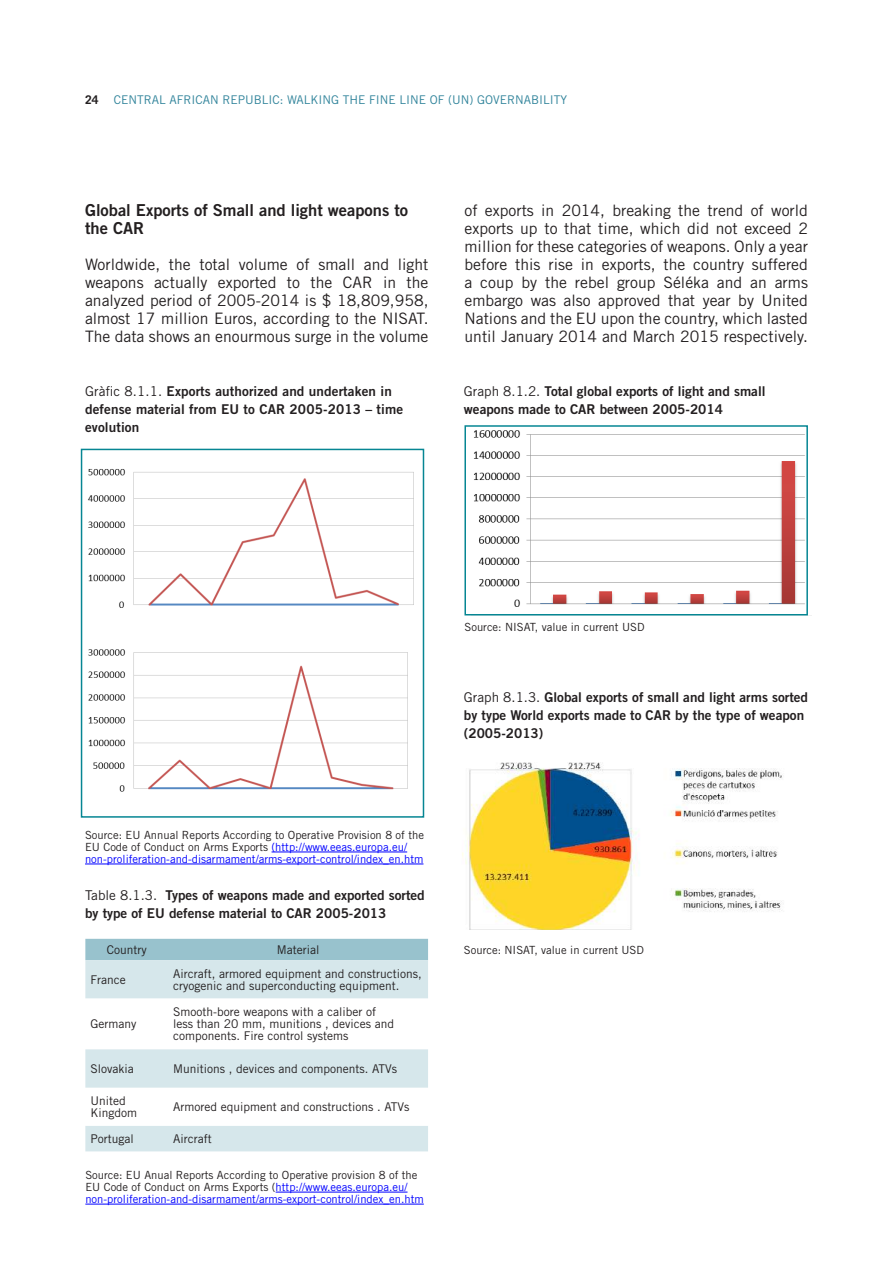
<style>
.page{position:relative;width:893px;height:1263px;background:#fff}
.page>*{position:absolute;margin:0;border:0;box-sizing:border-box;transform-origin:0 0}
.t1{font:16.5px/18px "Trade Gothic LT Std Bd 2";color:#231f20}
.t2{font:15.75px/18px "Trade Gothic LT Std";color:#231f20;text-align:justify}
.t3{font:13.5px/18px "Trade Gothic LT Std Bd 2";color:#231f20}
.t4{font:12px/12px "Trade Gothic LT Std";color:#231f20}
.t5{font:12px "Trade Gothic LT Std";color:#31849b}
.t6{font:700 12px "Trade Gothic LT Std";color:#231f20}
.t7{font:11.25px/12px "Trade Gothic LT Std";color:#00f}
.t8{font:11.25px "Trade Gothic LT Std";color:#231f20}
.s1{font-family:"Trade Gothic LT Std"}
.s2{color:#231f20}
</style>
<div class="page">
<hr style="left:272px;top:852px;width:135px;height:1px;background:#00f">
<hr style="left:85px;top:864px;width:338px;height:1px;background:#00f">
<img style="left:80px;top:628px;width:328px;height:182px">
<img style="left:80px;top:449px;width:345px;height:176px">
<div style="left:81px;top:449px;width:343px;height:369px;border:2px solid #068693"></div>
<div style="left:85px;top:939px;width:343px;height:21px;background:#98c2cd"></div>
<svg style="left:85px;top:960px;width:343px;height:191px;fill:#d6e7eb"></svg>
<hr style="left:276px;top:1192px;width:131px;height:1px;background:#00f">
<hr style="left:85px;top:1204px;width:339px;height:1px;background:#00f">
<img style="left:462px;top:762px;width:320px;height:167px">
<img style="left:474px;top:430px;width:331px;height:177px">
<div style="left:464px;top:425px;width:344px;height:190px;border:2px solid #068693"></div>
<p class="t6" style="left:85px;top:92px;width:15px">24</p>
<p class="t5" style="left:114px;top:92px;width:455px">CENTRAL AFRICAN REPUBLIC: WALKING THE FINE LINE OF (UN) GOVERNABILITY</p>
<p class="t1" style="left:85px;top:201px;width:325px">Global Exports of Small and light weapons to the CAR</p>
<p class="t2" style="left:85px;top:255px;width:345px">Worldwide, the total volume of small and light weapons actually exported to the CAR in the analyzed period of 2005-2014 is $ 18,809,958, almost 17 million Euros, according to the NISAT.<br>The data shows an enourmous surge in the volume</p>
<p class="t3" style="left:85px;top:382px;width:320px"><span class="s1">Gràfic 8.1.1.</span> Exports authorized and undertaken in defense material from EU to CAR 2005-2013 – time evolution</p>
<p class="t2" style="left:464px;top:201px;width:345px">of exports in 2014, breaking the trend of world exports up to that time, which did not exceed 2 million for these categories of weapons. Only a year before this rise in exports, the country suffered a coup by the rebel group Séléka and an arms embargo was also approved that year by United Nations and the EU upon the country, which lasted until January 2014 and March 2015 respectively.</p>
<p class="t3" style="left:464px;top:382px;width:303px"><span class="s1">Graph 8.1.2.</span> Total global exports of light and small weapons made to CAR between 2005-2014</p>
<p class="t7" style="left:85px;top:829px;width:340px"><span class="s2">Source: EU Annual Reports According to Operative Provision 8 of the<br>EU Code of Conduct on Arms Exports</span> (http://www.eeas.europa.eu/ non-proliferation-and-disarmament/arms-export-control/index_en.htm</p>
<p class="t3" style="left:85px;top:886px;width:341px"><span class="s1">Table 8.1.3.</span> Types of weapons made and exported sorted by type of EU defense material to CAR 2005-2013</p>
<p class="t4" style="left:107px;top:943px;width:41px">Country</p>
<p class="t4" style="left:277px;top:943px;width:44px">Material</p>
<p class="t4" style="left:91px;top:973px;width:37px">France</p>
<p class="t4" style="left:173px;top:967px;width:250px">Aircraft, armored equipment and constructions, cryogenic and superconducting equipment.</p>
<p class="t4" style="left:91px;top:1018px;width:47px">Germany</p>
<p class="t4" style="left:173px;top:1006px;width:222px">Smooth-bore weapons with a caliber of less than 20 mm, munitions , devices and components. Fire control systems</p>
<p class="t4" style="left:91px;top:1062px;width:45px">Slovakia</p>
<p class="t4" style="left:173px;top:1062px;width:225px">Munitions , devices and components. ATVs</p>
<p class="t4" style="left:91px;top:1095px;width:48px">United<br>Kingdom</p>
<p class="t4" style="left:173px;top:1101px;width:238px">Armored equipment and constructions . ATVs</p>
<p class="t4" style="left:91px;top:1132px;width:45px">Portugal</p>
<p class="t4" style="left:173px;top:1132px;width:40px">Aircraft</p>
<p class="t7" style="left:85px;top:1169px;width:340px"><span class="s2">Source: EU Anual Reports According to Operative provision 8 of the<br>EU Code of Conduct on Arms Exports (</span>http://www.eeas.europa.eu/ non-proliferation-and-disarmament/arms-export-control/index_en.htm</p>
<p class="t8" style="left:464px;top:621px;width:182px">Source: NISAT, value in current USD</p>
<p class="t3" style="left:464px;top:688px;width:346px"><span class="s1">Graph 8.1.3.</span> Global exports of small and light arms sorted by type World exports made to CAR by the type of weapon (2005-2013)</p>
<p class="t8" style="left:464px;top:943px;width:182px">Source: NISAT, value in current USD</p>
</div>
